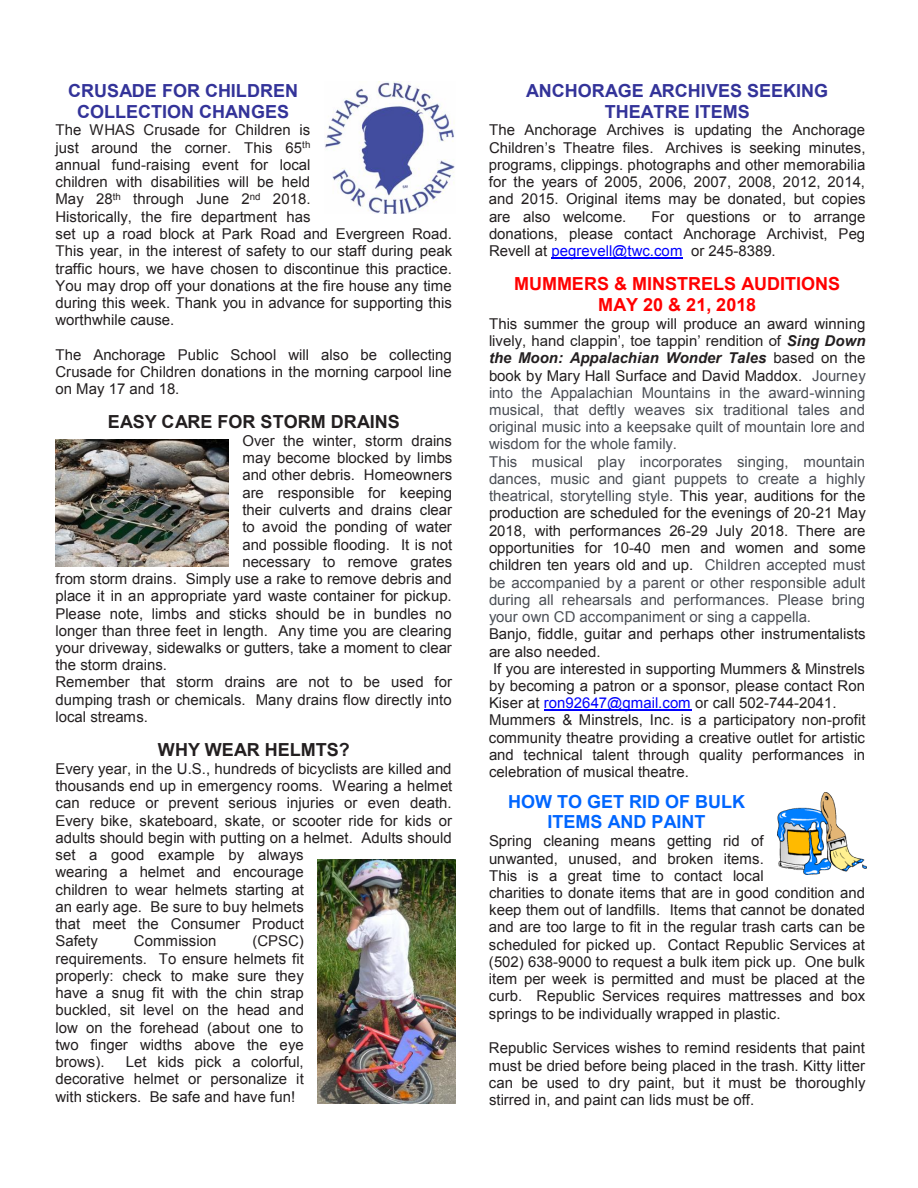
<style>
.page{position:relative;width:918px;height:1188px;background:#fff}
.page>*{position:absolute;margin:0;border:0;box-sizing:border-box;transform-origin:0 0}
.t1{font:700 18px/20.7px "Arial";color:#339;text-align:center}
.t2{font:700 18px/20.7px "Arial";color:#f00;text-align:center}
.t3{font:700 18px "Arial";color:#231f20}
.t4{font:700 18px/20.7px "Arial";color:#06f;text-align:center}
.t5{font:15px/17.2px "Arial";color:#231f20;text-align:justify}
.s1{color:#00f}
.s2{font-weight:700;font-style:italic}
.s3{color:#4b4f56}
</style>
<div class="page">
<hr style="left:552px;top:258px;width:131px;height:1px;background:#00f">
<hr style="left:544px;top:710px;width:147px;height:1px;background:#00f">
<img style="left:324px;top:81px;width:131px;height:133px">
<img style="left:55px;top:440px;width:174px;height:126px">
<img style="left:318px;top:860px;width:138px;height:244px">
<img style="left:777px;top:793px;width:90px;height:82px">
<p class="t1" style="left:68px;top:81px;width:232px">CRUSADE FOR CHILDREN<br>COLLECTION CHANGES</p>
<p class="t5" style="left:55px;top:122px;width:398px;text-align:left">The WHAS Crusade for Children is<br>just around the corner. This 65<sup>th<br></sup>annual fund-raising event for local<br>children with disabilities will be held<br>May 28<sup>th</sup> through June 2<sup>nd</sup> 2018.<br>Historically, the fire department has<br>set up a road block at Park Road and Evergreen Road.<br>This year, in the interest of safety to our staff during peak traffic hours, we have chosen to discontinue this practice.<br>You may drop off your donations at the fire house any time during this week. Thank you in advance for supporting this worthwhile cause.</p>
<p class="t5" style="left:55px;top:346px;width:398px">The Anchorage Public School will also be collecting Crusade for Children donations in the morning carpool line on May 17 and 18.</p>
<p class="t3" style="left:108px;top:410px;width:293px">EASY CARE FOR STORM DRAINS</p>
<p class="t5" style="left:242px;top:432px;width:211px">Over the winter, storm drains</p>
<p class="t5" style="left:242px;top:450px;width:212px">may become blocked by limbs</p>
<p class="t5" style="left:242px;top:467px;width:211px">and other debris. Homeowners</p>
<p class="t5" style="left:242px;top:484px;width:211px">are responsible for keeping</p>
<p class="t5" style="left:242px;top:501px;width:211px">their culverts and drains clear</p>
<p class="t5" style="left:242px;top:519px;width:211px">to avoid the ponding of water</p>
<p class="t5" style="left:242px;top:536px;width:211px">and possible flooding. It is not</p>
<p class="t5" style="left:242px;top:553px;width:211px">necessary to remove grates</p>
<p class="t5" style="left:55px;top:570px;width:398px">from storm drains. Simply use a rake to remove debris and</p>
<p class="t5" style="left:55px;top:587px;width:398px">place it in an appropriate yard waste container for pickup.</p>
<p class="t5" style="left:55px;top:605px;width:398px">Please note, limbs and sticks should be in bundles no</p>
<p class="t5" style="left:55px;top:622px;width:398px">longer than three feet in length. Any time you are clearing</p>
<p class="t5" style="left:55px;top:639px;width:398px">your driveway, sidewalks or gutters, take a moment to clear</p>
<p class="t5" style="left:55px;top:657px;width:113px">the storm drains.</p>
<p class="t5" style="left:55px;top:674px;width:398px">Remember that storm drains are not to be used for</p>
<p class="t5" style="left:55px;top:691px;width:398px">dumping trash or chemicals. Many drains flow directly into</p>
<p class="t5" style="left:55px;top:708px;width:94px">local streams.</p>
<p class="t3" style="left:158px;top:738px;width:194px">WHY WEAR HELMTS?</p>
<p class="t5" style="left:55px;top:760px;width:398px;text-align:left">Every year, in the U.S., hundreds of bicyclists are killed and thousands end up in emergency rooms. Wearing a helmet can reduce or prevent serious injuries or even death.<br>Every bike, skateboard, skate, or scooter ride for kids or adults should begin with putting on a helmet. Adults should set a good example by always<br>wearing a helmet and encourage<br>children to wear helmets starting at<br>an early age. Be sure to buy helmets<br>that meet the Consumer Product<br>Safety</p>
<p class="t5" style="left:55px;top:933px;width:250px;text-indent:197px">(CPSC) requirements. To ensure helmets fit properly: check to make sure they have a snug fit with the chin strap buckled, sit level on the head and low on the forehead (about one to two finger widths above the eye brows).</p>
<p class="t5" style="left:134px;top:933px;width:84px">Commission</p>
<p class="t5" style="left:55px;top:1053px;width:250px;text-indent:70px">Let kids pick a colorful, decorative helmet or personalize it with stickers. Be safe and have fun!</p>
<p class="t1" style="left:526px;top:81px;width:304px">ANCHORAGE ARCHIVES SEEKING<br>THEATRE ITEMS</p>
<p class="t5" style="left:489px;top:122px;width:378px">The Anchorage Archives is updating the Anchorage Children’s Theatre files. Archives is seeking minutes, programs, clippings. photographs and other memorabilia for the years of 2005, 2006, 2007, 2008, 2012, 2014, and 2015. Original items may be donated, but copies are also welcome.</p>
<p class="t5" style="left:489px;top:208px;width:378px;text-indent:162px">For questions or to arrange donations, please contact Anchorage Archivist, Peg Revell at <span class="s1">pegrevell@twc.com</span> or 245-8389.</p>
<p class="t2" style="left:514px;top:274px;width:328px">MUMMERS &amp; MINSTRELS AUDITIONS<br>MAY 20 &amp; 21, 2018</p>
<p class="t5" style="left:489px;top:315px;width:378px;text-align:left">This summer the group will produce an award winning lively, hand clappin’, toe tappin’ rendition of <span class="s2">Sing Down the Moon: Appalachian Wonder Tales</span> based on the book by Mary Hall Surface and David Maddox. <span class="s3">Journey into the Appalachian Mountains in the award-winning musical, that deftly weaves six traditional tales and original music into a keepsake quilt of mountain lore and wisdom for the whole family.<br>This musical play incorporates singing, mountain dances, music and giant puppets to create a highly theatrical, storytelling style.</span> This year, auditions for the production are scheduled for the evenings of 20-21 May 2018, with performances 26-29 July 2018. There are opportunities for 10-40 men and women and some children ten years old and up. <span class="s3">Children accepted must be accompanied by a parent or other responsible adult during all rehearsals and performances. Please bring your own CD accompaniment or sing a cappella.<br></span>Banjo, fiddle, guitar and perhaps other instrumentalists are also needed.<br>If you are interested in supporting Mummers &amp; Minstrels by becoming a patron or a sponsor, please contact Ron Kiser at <span class="s1">ron92647@gmail.com</span> or call 502-744-2041.<br>Mummers &amp; Minstrels, Inc. is a participatory non-profit community theatre providing a creative outlet for artistic and technical talent through quality performances in celebration of musical theatre.</p>
<p class="t4" style="left:508px;top:792px;width:238px">HOW TO GET RID OF BULK<br>ITEMS AND PAINT</p>
<p class="t5" style="left:489px;top:833px;width:378px;text-align:left">Spring cleaning means getting rid of<br>unwanted, unused, and broken items.<br>This is a great time to contact local<br>charities to donate items that are in good condition and keep them out of landfills. Items that cannot be donated and are too large to fit in the regular trash carts can be scheduled for picked up. Contact Republic Services at (502) 638-9000 to request a bulk item pick up. One bulk item per week is permitted and must be placed at the curb. Republic Services requires mattresses and box springs to be individually wrapped in plastic.</p>
<p class="t5" style="left:489px;top:1040px;width:378px">Republic Services wishes to remind residents that paint must be dried before being placed in the trash. Kitty litter can be used to dry paint, but it must be thoroughly stirred in, and paint can lids must be off.</p>
</div>
